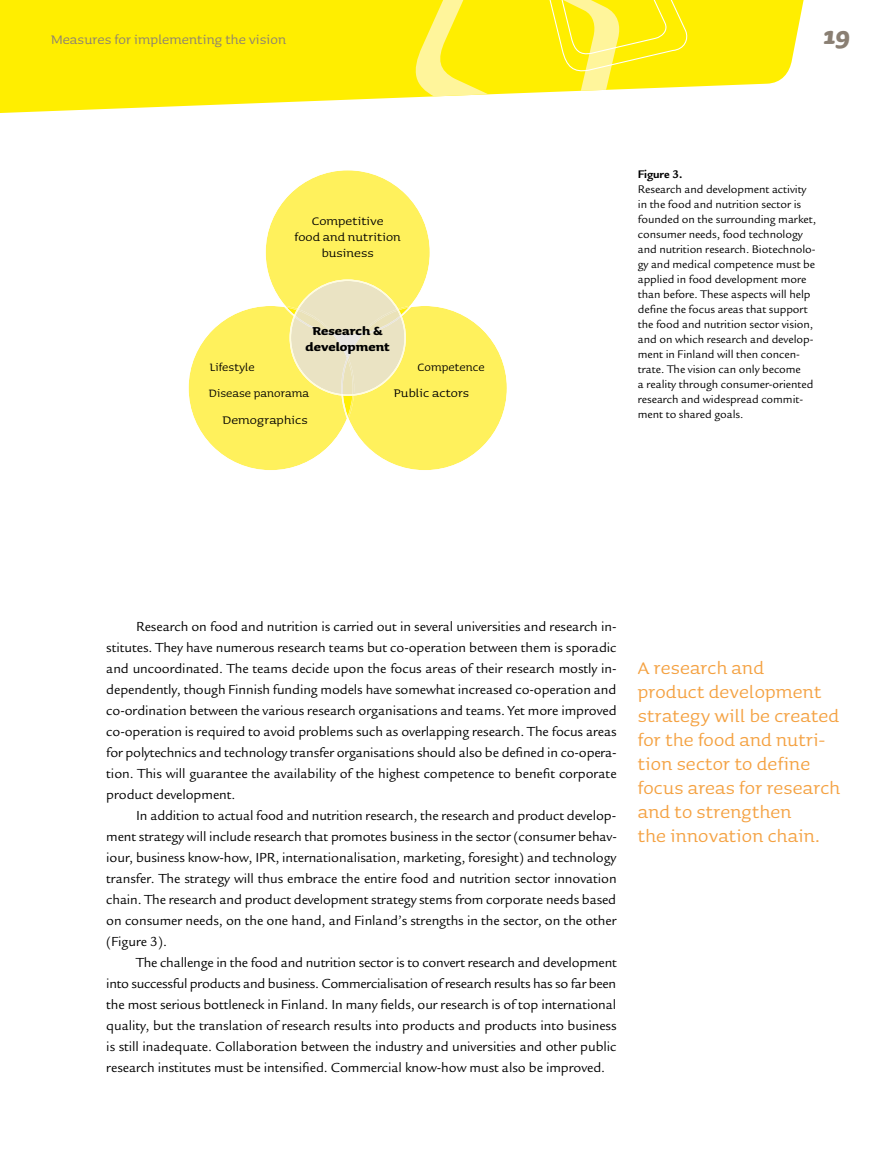
<style>
.page{position:relative;width:893px;height:1149px;background:#fff}
.page>*{position:absolute;margin:0;border:0;box-sizing:border-box;transform-origin:0 0}
.t1{font:italic 700 31.5px "Sauna";color:#8a7f73}
.t2{font:22.5px/24px "Sauna";letter-spacing:.01em;color:#f4a141}
.t3{font:16.5px "Sauna";letter-spacing:.005em;color:#8a7f73}
.t4{font:14.7px/15.8px "Sauna";letter-spacing:.005em;color:#000;text-align:center;scale:1.07 1}
.t5{font:700 14.7px/15.8px "Sauna";letter-spacing:.005em;color:#000;text-align:center;scale:1.07 1}
.t6{font:14.25px/21px "Legacy Sans";letter-spacing:-.005em;color:#000;text-align:justify}
.t7{font:14.25px "Sauna";letter-spacing:.005em;color:#000}
.t8{font:12px/15px "Legacy Sans";letter-spacing:-.005em;color:#000}
.t9{font:700 12px "Legacy Sans";letter-spacing:-.005em;color:#000}
</style>
<div class="page">
<svg style="left:0;top:0;width:804px;height:113px;background:#fff01e"></svg>
<svg style="left:411px;top:0;width:297px;height:113px"></svg>
<svg style="left:188px;top:170px;width:319px;height:300px"></svg>
<p class="t3" style="left:51px;top:31px;width:237px">Measures for implementing the vision</p>
<p class="t4" style="left:295px;top:213px;width:101px">Competitive<br>food and nutrition business</p>
<p class="t5" style="left:306px;top:323px;width:80px">Research &amp; development</p>
<p class="t7" style="left:210px;top:359px;width:47px">Lifestyle</p>
<p class="t7" style="left:418px;top:360px;width:69px">Competence</p>
<p class="t7" style="left:209px;top:385px;width:102px">Disease panorama</p>
<p class="t4" style="left:222px;top:412px;width:81px">Demographics</p>
<p class="t4" style="left:394px;top:385px;width:72px">Public actors</p>
<h1 class="t1" style="left:823px;top:19px;width:28px">19</h1>
<p class="t9" style="left:638px;top:167px;width:46px">Figure 3.</p>
<p class="t8" style="left:638px;top:181px;width:180px">Research and development activity in the food and nutrition sector is founded on the surrounding market, consumer needs, food technology and nutrition research. Biotechnolo&shy;gy and medical competence must be applied in food development more than before. These aspects will help define the focus areas that support the food and nutrition sector vision, and on which research and develop&shy;ment in Finland will then concen&shy;trate. The vision can only become<br>a reality through consumer-oriented research and widespread commit&shy;ment to shared goals.</p>
<p class="t6" style="left:106px;top:615px;width:512px;text-indent:30px">Research on food and nutrition is carried out in several universities and research in&shy;stitutes. They have numerous research teams but co-operation between them is sporadic and uncoordinated. The teams decide upon the focus areas of their research mostly in&shy;dependently, though Finnish funding models have somewhat increased co-operation and co-ordination between the various research organisations and teams. Yet more improved co-operation is required to avoid problems such as overlapping research. The focus areas for polytechnics and technology transfer organisations should also be defined in co-opera&shy;tion. This will guarantee the availability of the highest competence to benefit corporate product development.</p>
<p class="t6" style="left:106px;top:804px;width:512px;text-indent:30px">In addition to actual food and nutrition research, the research and product develop&shy;ment strategy will include research that promotes business in the sector (consumer behav&shy;iour, business know-how, IPR, internationalisation, marketing, foresight) and technology transfer. The strategy will thus embrace the entire food and nutrition sector innovation chain. The research and product development strategy stems from corporate needs based on consumer needs, on the one hand, and Finland’s strengths in the sector, on the other (Figure 3).</p>
<p class="t6" style="left:106px;top:951px;width:512px;text-indent:30px">The challenge in the food and nutrition sector is to convert research and development into successful products and business. Commercialisation of research results has so far been the most serious bottleneck in Finland. In many fields, our research is of top international quality, but the translation of research results into products and products into business is still inadequate. Collaboration between the industry and universities and other public research institutes must be intensified. Commercial know-how must also be improved.</p>
<h2 class="t2" style="left:638px;top:655px;width:204px">A research and<br>product development strategy will be created for the food and nutri&shy;tion sector to define focus areas for research and to strengthen<br>the innovation chain.</h2>
</div>
